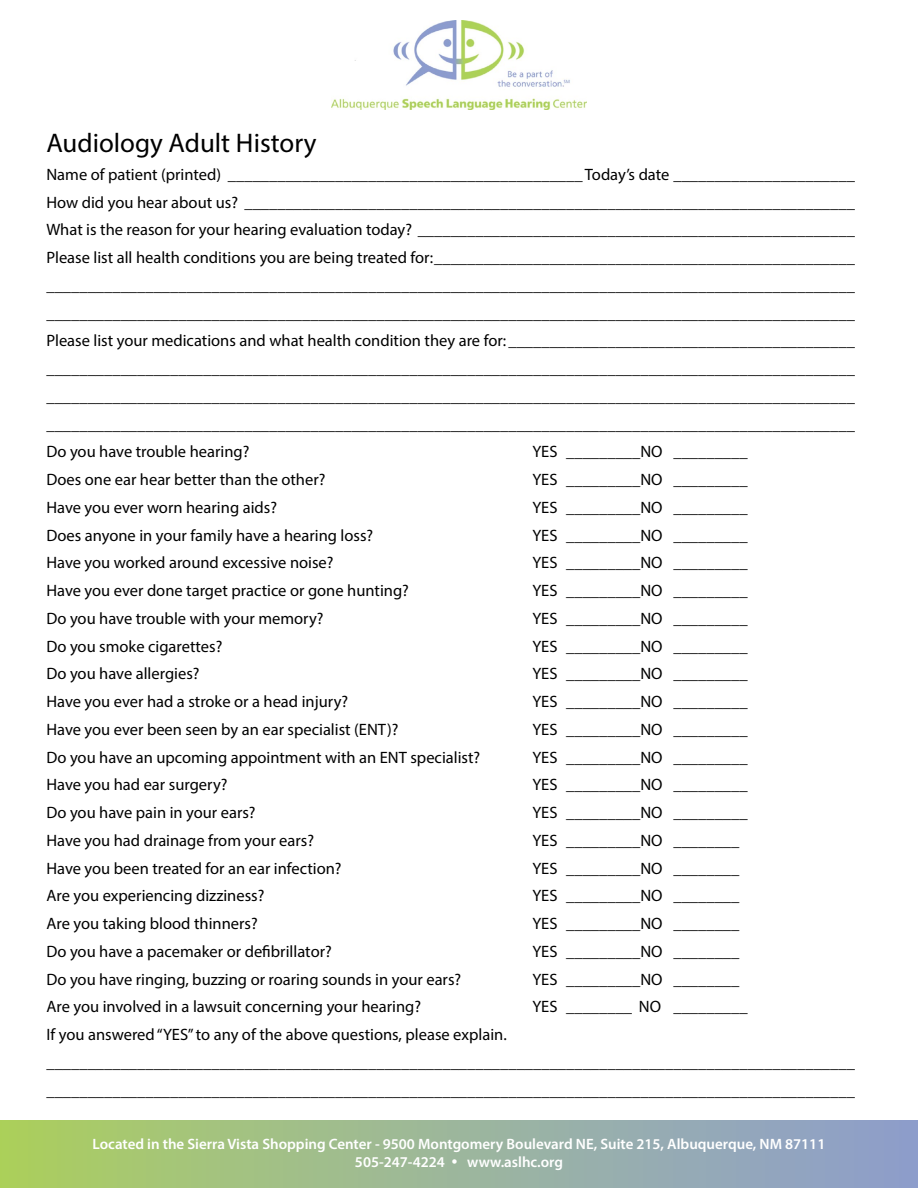
<style>
.page{position:relative;width:918px;height:1188px;background:#fff}
.page>*{position:absolute;margin:0;border:0;box-sizing:border-box;transform-origin:0 0}
.t1{font:27px "Myriad Pro";color:#000}
.t2{font:16.5px/27.8px "Myriad Pro";color:#000;text-align:justify}
.t3{font:600 15px/18px "Myriad Pro";color:#fff;text-align:center}
</style>
<div class="page">
<div style="left:0;top:1120px;width:918px;height:68px;background:linear-gradient(to right,#abcf62,#8d9dd0)"></div>
<img style="left:332px;top:21px;width:254px;height:88px">
<h1 class="t1" style="left:46px;top:126px;width:272px">Audiology Adult History</h1>
<p class="t2" style="left:46px;top:160px;width:810px">Name of patient (printed) ___________________________________________ Today’s date ______________________ How did you hear about us? __________________________________________________________________________ What is the reason for your hearing evaluation today? _____________________________________________________ Please list all health conditions you are being treated for:___________________________________________________ __________________________________________________________________________________________________ __________________________________________________________________________________________________ Please list your medications and what health condition they are for:__________________________________________ __________________________________________________________________________________________________ __________________________________________________________________________________________________ __________________________________________________________________________________________________ Do you have trouble hearing?</p>
<p class="t2" style="left:532px;top:438px;width:217px">YES _________NO _________</p>
<p class="t2" style="left:46px;top:465px;width:281px">Does one ear hear better than the other?</p>
<p class="t2" style="left:532px;top:465px;width:217px">YES _________NO _________</p>
<p class="t2" style="left:46px;top:493px;width:232px">Have you ever worn hearing aids?</p>
<p class="t2" style="left:532px;top:493px;width:217px">YES _________NO _________</p>
<p class="t2" style="left:46px;top:521px;width:328px">Does anyone in your family have a hearing loss?</p>
<p class="t2" style="left:532px;top:521px;width:217px">YES _________NO _________</p>
<p class="t2" style="left:46px;top:549px;width:289px">Have you worked around excessive noise?</p>
<p class="t2" style="left:532px;top:549px;width:217px">YES _________NO _________</p>
<p class="t2" style="left:46px;top:576px;width:364px">Have you ever done target practice or gone hunting?</p>
<p class="t2" style="left:532px;top:576px;width:217px">YES _________NO _________</p>
<p class="t2" style="left:46px;top:604px;width:279px">Do you have trouble with your memory?</p>
<p class="t2" style="left:532px;top:604px;width:217px">YES _________NO _________</p>
<p class="t2" style="left:46px;top:632px;width:177px">Do you smoke cigarettes?</p>
<p class="t2" style="left:532px;top:632px;width:217px">YES _________NO _________</p>
<p class="t2" style="left:46px;top:660px;width:155px">Do you have allergies?</p>
<p class="t2" style="left:532px;top:660px;width:217px">YES _________NO _________</p>
<p class="t2" style="left:46px;top:687px;width:303px">Have you ever had a stroke or a head injury?</p>
<p class="t2" style="left:532px;top:687px;width:217px">YES _________NO _________</p>
<p class="t2" style="left:46px;top:715px;width:354px">Have you ever been seen by an ear specialist (ENT)?</p>
<p class="t2" style="left:532px;top:715px;width:217px">YES _________NO _________</p>
<p class="t2" style="left:46px;top:743px;width:435px">Do you have an upcoming appointment with an ENT specialist?</p>
<p class="t2" style="left:532px;top:743px;width:217px">YES _________NO _________</p>
<p class="t2" style="left:46px;top:771px;width:183px">Have you had ear surgery?</p>
<p class="t2" style="left:532px;top:771px;width:217px">YES _________NO _________</p>
<p class="t2" style="left:46px;top:798px;width:211px">Do you have pain in your ears?</p>
<p class="t2" style="left:532px;top:798px;width:217px">YES _________NO _________</p>
<p class="t2" style="left:46px;top:826px;width:269px">Have you had drainage from your ears?</p>
<p class="t2" style="left:532px;top:826px;width:208px">YES _________NO ________</p>
<p class="t2" style="left:46px;top:854px;width:297px">Have you been treated for an ear infection?</p>
<p class="t2" style="left:532px;top:854px;width:208px">YES _________NO ________</p>
<p class="t2" style="left:46px;top:882px;width:220px">Are you experiencing dizziness?</p>
<p class="t2" style="left:532px;top:882px;width:208px">YES _________NO ________</p>
<p class="t2" style="left:46px;top:909px;width:213px">Are you taking blood thinners?</p>
<p class="t2" style="left:532px;top:909px;width:208px">YES _________NO ________</p>
<p class="t2" style="left:46px;top:937px;width:287px">Do you have a pacemaker or defibrillator?</p>
<p class="t2" style="left:532px;top:937px;width:208px">YES _________NO ________</p>
<p class="t2" style="left:46px;top:965px;width:416px">Do you have ringing, buzzing or roaring sounds in your ears?</p>
<p class="t2" style="left:532px;top:965px;width:208px">YES _________NO ________</p>
<p class="t2" style="left:46px;top:993px;width:376px">Are you involved in a lawsuit concerning your hearing?</p>
<p class="t2" style="left:532px;top:993px;width:217px">YES ________ NO _________</p>
<p class="t2" style="left:46px;top:1020px;width:810px;text-align:left">If you answered “YES” to any of the above questions, please explain. __________________________________________________________________________________________________ __________________________________________________________________________________________________</p>
<p class="t3" style="left:93px;top:1134px;width:734px">Located in the Sierra Vista Shopping Center - 9500 Montgomery Boulevard NE, Suite 215, Albuquerque, NM 87111<br>505-247-4224 • www.aslhc.org</p>
</div>
